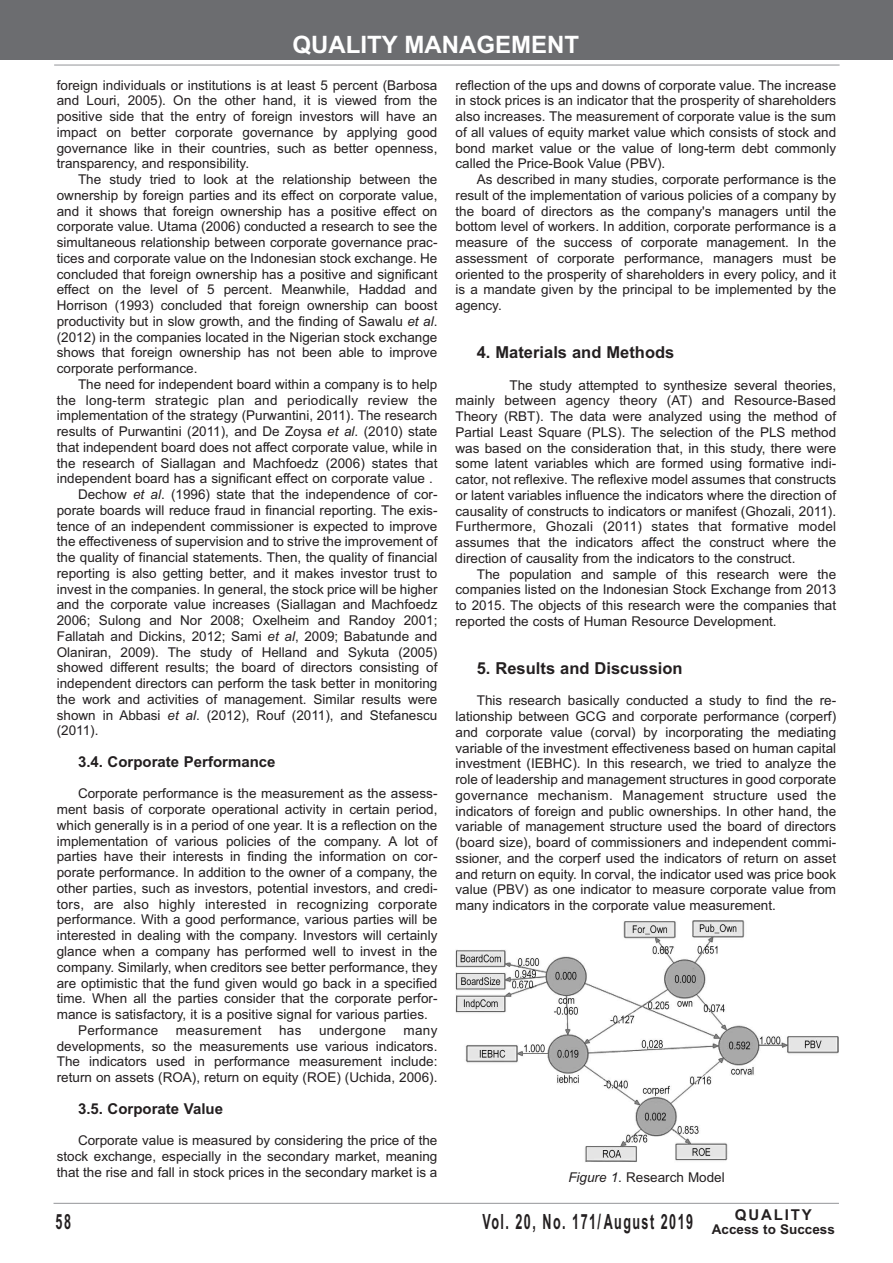
<style>
.page{position:relative;width:893px;height:1263px;background:#fff}
.page>*{position:absolute;margin:0;border:0;box-sizing:border-box;transform-origin:0 0}
.t1{font:700 24px "Arial";color:#fff}
.t2{font:700 21px "Arial";letter-spacing:.11em;color:#231f20;scale:.6 1}
.t3{font:700 16.5px "Arial";color:#231f20}
.t4{font:700 15px "Arial";color:#231f20}
.t5{font:700 15px "Arial";letter-spacing:.12em;color:#231f20}
.t6{font:13.5px/15.8px "Arial";color:#231f20;text-align:justify}
.t7{font:13.5px "Arial";letter-spacing:.02em;color:#231f20}
.t8{font:700 13.5px "Arial";color:#231f20}
.s1{font-style:italic}
</style>
<div class="page">
<hr style="left:54px;top:1203px;width:785px;height:1px;background:#939598">
<div style="left:0;top:0;width:893px;height:60px;background:#6c6d70"></div>
<hr style="left:54px;top:65px;width:786px;height:1px;background:#939598">
<img style="left:455px;top:920px;width:383px;height:242px">
<h1 class="t1" style="left:292px;top:30px;width:288px">QUALITY MANAGEMENT</h1>
<p class="t6" style="left:57px;top:77px;width:382px">foreign individuals or institutions is at least 5 percent (Barbosa and Louri, 2005). On the other hand, it is viewed from the positive side that the entry of foreign investors will have an impact on better corporate governance by applying good governance like in their countries, such as better openness, transparency, and responsibility.</p>
<p class="t6" style="left:57px;top:172px;width:382px;text-indent:21px">The study tried to look at the relationship between the ownership by foreign parties and its effect on corporate value, and it shows that foreign ownership has a positive effect on corporate value. Utama (2006) conducted a research to see the simultaneous relationship between corporate governance prac&shy;tices and corporate value on the Indonesian stock exchange. He concluded that foreign ownership has a positive and significant effect on the level of 5 percent. Meanwhile, Haddad and Horrison (1993) concluded that foreign ownership can boost productivity but in slow growth, and the finding of Sawalu <span class="s1">et al</span>. (2012) in the companies located in the Nigerian stock exchange shows that foreign ownership has not been able to improve corporate performance.</p>
<p class="t6" style="left:78px;top:376px;width:361px">The need for independent board within a company is to help</p>
<p class="t7" style="left:57px;top:392px;width:382px">the long-term strategic plan and periodically review the</p>
<p class="t6" style="left:57px;top:408px;width:382px">implementation of the strategy (Purwantini, 2011). The research</p>
<p class="t6" style="left:57px;top:424px;width:382px">results of Purwantini (2011), and De Zoysa <span class="s1">et al</span>. (2010) state</p>
<p class="t6" style="left:57px;top:439px;width:382px">that independent board does not affect corporate value, while in</p>
<p class="t6" style="left:57px;top:455px;width:382px">the research of Siallagan and Machfoedz (2006) states that</p>
<p class="t6" style="left:57px;top:471px;width:378px">independent board has a significant effect on corporate value .</p>
<p class="t6" style="left:78px;top:487px;width:361px">Dechow <span class="s1">et al</span>. (1996) state that the independence of cor-</p>
<p class="t6" style="left:57px;top:502px;width:382px">porate boards will reduce fraud in financial reporting. The exis-</p>
<p class="t6" style="left:57px;top:518px;width:382px">tence of an independent commissioner is expected to improve</p>
<p class="t6" style="left:57px;top:534px;width:382px">the effectiveness of supervision and to strive the improvement of</p>
<p class="t6" style="left:57px;top:550px;width:382px">the quality of financial statements. Then, the quality of financial</p>
<p class="t6" style="left:57px;top:565px;width:382px">reporting is also getting better, and it makes investor trust to</p>
<p class="t6" style="left:57px;top:581px;width:382px">invest in the companies. In general, the stock price will be higher</p>
<p class="t6" style="left:57px;top:597px;width:382px">and the corporate value increases (Siallagan and Machfoedz</p>
<p class="t6" style="left:57px;top:613px;width:382px">2006; Sulong and Nor 2008; Oxelheim and Randoy 2001;</p>
<p class="t6" style="left:57px;top:628px;width:382px">Fallatah and Dickins, 2012; Sami <span class="s1">et al</span>, 2009; Babatunde and</p>
<p class="t6" style="left:57px;top:644px;width:382px">Olaniran, 2009). The study of Helland and Sykuta (2005)</p>
<p class="t6" style="left:57px;top:660px;width:382px">showed different results; the board of directors consisting of</p>
<p class="t6" style="left:57px;top:676px;width:382px">independent directors can perform the task better in monitoring</p>
<p class="t6" style="left:57px;top:691px;width:382px">the work and activities of management. Similar results were</p>
<p class="t6" style="left:57px;top:707px;width:382px">shown in Abbasi <span class="s1">et al</span>. (2012), Rouf (2011), and Stefanescu</p>
<p class="t6" style="left:57px;top:723px;width:43px">(2011).</p>
<p class="t4" style="left:78px;top:753px;width:199px">3.4. Corporate Performance</p>
<p class="t6" style="left:78px;top:786px;width:361px">Corporate performance is the measurement as the assess-</p>
<p class="t6" style="left:57px;top:802px;width:382px">ment basis of corporate operational activity in certain period,</p>
<p class="t6" style="left:57px;top:817px;width:382px">which generally is in a period of one year. It is a reflection on the</p>
<p class="t6" style="left:57px;top:833px;width:382px">implementation of various policies of the company. A lot of</p>
<p class="t6" style="left:57px;top:849px;width:382px">parties have their interests in finding the information on cor-</p>
<p class="t6" style="left:57px;top:865px;width:382px">porate performance. In addition to the owner of a company, the</p>
<p class="t6" style="left:57px;top:880px;width:382px">other parties, such as investors, potential investors, and credi-</p>
<p class="t7" style="left:57px;top:896px;width:382px">tors, are also highly interested in recognizing corporate</p>
<p class="t6" style="left:57px;top:912px;width:382px">performance. With a good performance, various parties will be</p>
<p class="t6" style="left:57px;top:928px;width:382px">interested in dealing with the company. Investors will certainly</p>
<p class="t6" style="left:57px;top:943px;width:382px">glance when a company has performed well to invest in the</p>
<p class="t6" style="left:57px;top:959px;width:382px">company. Similarly, when creditors see better performance, they</p>
<p class="t6" style="left:57px;top:975px;width:382px">are optimistic that the fund given would go back in a specified</p>
<p class="t6" style="left:57px;top:991px;width:382px">time. When all the parties consider that the corporate perfor-</p>
<p class="t6" style="left:57px;top:1006px;width:373px">mance is satisfactory, it is a positive signal for various parties.</p>
<p class="t7" style="left:78px;top:1022px;width:82px">Performance</p>
<p class="t7" style="left:176px;top:1022px;width:87px">measurement</p>
<p class="t6" style="left:279px;top:1022px;width:24px">has</p>
<p class="t7" style="left:319px;top:1022px;width:68px">undergone</p>
<p class="t6" style="left:455px;top:77px;width:382px">reflection of the ups and downs of corporate value. The increase in stock prices is an indicator that the prosperity of shareholders also increases. The measurement of corporate value is the sum of all values of equity market value which consists of stock and bond market value or the value of long-term debt commonly called the Price-Book Value (PBV).</p>
<p class="t6" style="left:455px;top:172px;width:382px;text-indent:21px">As described in many studies, corporate performance is the result of the implementation of various policies of a company by the board of directors as the company's managers until the bottom level of workers. In addition, corporate performance is a measure of the success of corporate management. In the assessment of corporate performance, managers must be oriented to the prosperity of shareholders in every policy, and it is a mandate given by the principal to be implemented by the agency.</p>
<p class="t3" style="left:477px;top:343px;width:199px">4. Materials and Methods</p>
<p class="t6" style="left:455px;top:377px;width:382px;text-indent:54px">The study attempted to synthesize several theories, mainly between agency theory (AT) and Resource-Based Theory (RBT). The data were analyzed using the method of Partial Least Square (PLS). The selection of the PLS method was based on the consideration that, in this study, there were some latent variables which are formed using formative indi&shy;cator, not reflexive. The reflexive model assumes that constructs or latent variables influence the indicators where the direction of causality of constructs to indicators or manifest (Ghozali, 2011).<br>Furthermore, Ghozali (2011) states that formative model assumes that the indicators affect the construct where the direction of causality from the indicators to the construct.</p>
<p class="t6" style="left:455px;top:566px;width:382px;text-indent:21px">The population and sample of this research were the companies listed on the Indonesian Stock Exchange from 2013 to 2015. The objects of this research were the companies that reported the costs of Human Resource Development.</p>
<p class="t3" style="left:477px;top:659px;width:207px">5. Results and Discussion</p>
<p class="t6" style="left:455px;top:693px;width:382px;text-indent:21px">This research basically conducted a study to find the re&shy;lationship between GCG and corporate performance (corperf) and corporate value (corval) by incorporating the mediating variable of the investment effectiveness based on human capital investment (IEBHC). In this research, we tried to analyze the role of leadership and management structures in good corporate governance mechanism. Management structure used the indicators of foreign and public ownerships. In other hand, the variable of management structure used the board of directors (board size), board of commissioners and independent commi&shy;ssioner, and the corperf used the indicators of return on asset and return on equity. In corval, the indicator used was price book value (PBV) as one indicator to measure corporate value from many indicators in the corporate value measurement.</p>
<p class="t6" style="left:57px;top:1022px;width:382px;text-indent:347px">many developments, so the measurements use various indicators.<br>The indicators used in performance measurement include: return on assets (ROA), return on equity (ROE) (Uchida, 2006).</p>
<p class="t4" style="left:78px;top:1099px;width:147px">3.5. Corporate Value</p>
<p class="t6" style="left:57px;top:1132px;width:382px;text-indent:21px">Corporate value is measured by considering the price of the stock exchange, especially in the secondary market, meaning that the rise and fall in stock prices in the secondary market is a</p>
<p class="t6" style="left:568px;top:1170px;width:158px"><span class="s1">Figure 1</span>. Research Model</p>
<h2 class="t2" style="left:56px;top:1209px;width:27px">58</h2>
<p class="t5" style="left:735px;top:1206px;width:78px">QUALITY</p>
<h2 class="t2" style="left:482px;top:1209px;width:352px">Vol. 20, No. 171/ August 2019</h2>
<p class="t8" style="left:712px;top:1221px;width:125px">Access to Success</p>
</div>
